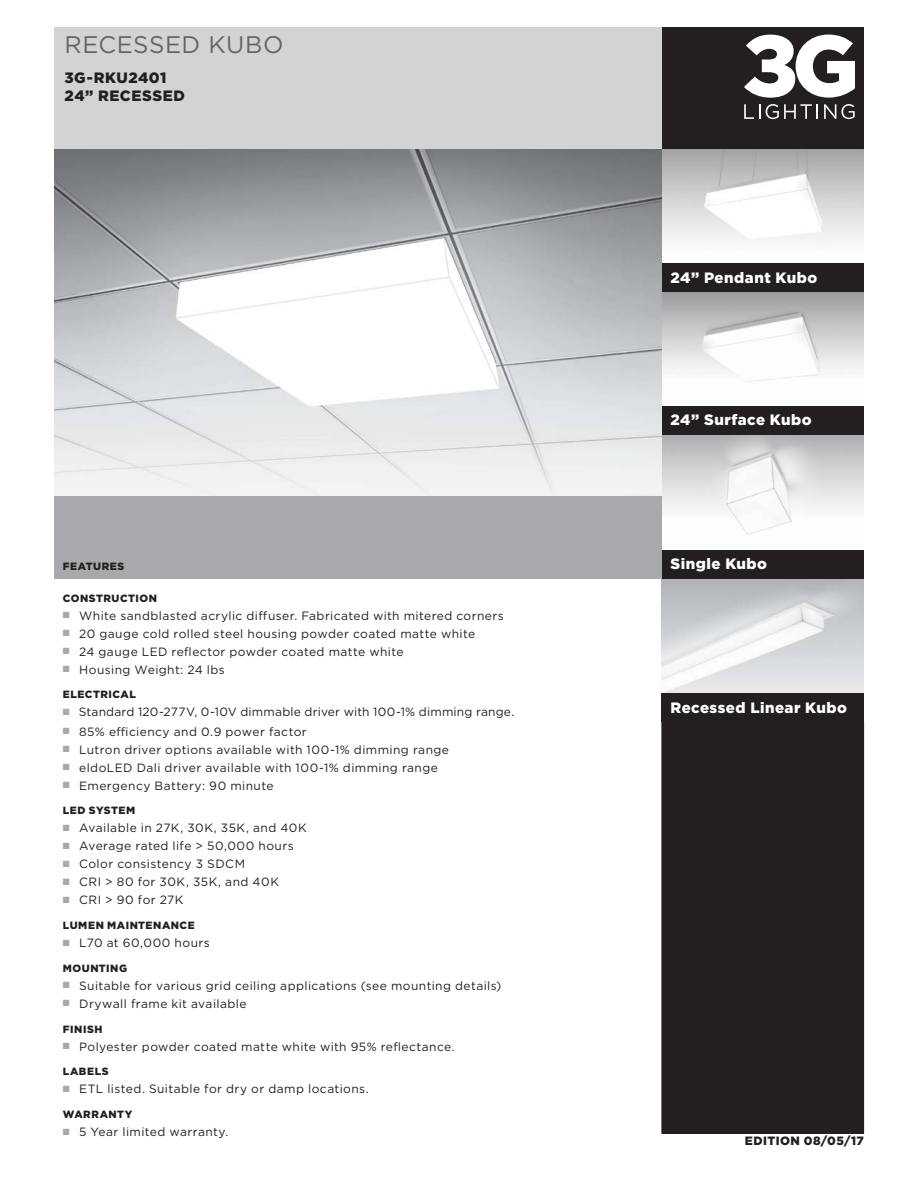
<style>
.page{position:relative;width:918px;height:1188px;background:#fff}
.page>*{position:absolute;margin:0;border:0;box-sizing:border-box;transform-origin:0 0}
.t1{font:24px "Gotham";letter-spacing:.02em;color:#636466}
.t2{font:900 15px "Gotham";letter-spacing:.035em;color:#fff}
.t3{font:900 15px/18px "Gotham";letter-spacing:.03em;color:#231f20}
.t4{font:12px/18px "Gotham";letter-spacing:.035em;color:#231f20}
.t5{font:900 12px "Gotham";letter-spacing:.04em;color:#231f20}
.t6{font:900 10.5px "Gotham";letter-spacing:.05em;color:#231f20}
</style>
<div class="page">
<div style="left:662px;top:722px;width:202px;height:411px;background:#231f20"></div>
<div style="left:662px;top:721px;width:202px;height:413px;border:1px solid #231f20"></div>
<div style="left:662px;top:27px;width:202px;height:123px;background:#231f20"></div>
<div style="left:54px;top:27px;width:608px;height:122px;background:#d1d3d4"></div>
<img style="left:662px;top:434px;width:202px;height:117px">
<img style="left:662px;top:149px;width:202px;height:92px">
<img style="left:662px;top:292px;width:202px;height:90px">
<img style="left:662px;top:579px;width:202px;height:114px">
<div style="left:662px;top:551px;width:202px;height:28px;background:#231f20"></div>
<div style="left:662px;top:693px;width:202px;height:28px;background:#231f20"></div>
<div style="left:662px;top:406px;width:202px;height:28px;background:#231f20"></div>
<div style="left:662px;top:263px;width:202px;height:28px;background:#231f20"></div>
<svg style="left:744px;top:35px;width:111px;height:63px"></svg>
<svg style="left:824px;top:104px;width:31px;height:15px"></svg>
<svg style="left:744px;top:104px;width:16px;height:15px"></svg>
<svg style="left:766px;top:104px;width:52px;height:15px"></svg>
<div style="left:54px;top:496px;width:608px;height:83px;background:#a7a9ac"></div>
<img style="left:54px;top:149px;width:608px;height:347px">
<h1 class="t1" style="left:64px;top:35px;width:220px">RECESSED KUBO</h1>
<p class="t3" style="left:64px;top:70px;width:122px">3G-RKU2401<br>24” RECESSED</p>
<p class="t6" style="left:63px;top:563px;width:63px">FEATURES</p>
<p class="t6" style="left:63px;top:594px;width:96px">CONSTRUCTION</p>
<p class="t4" style="left:79px;top:607px;width:426px">White sandblasted acrylic diffuser. Fabricated with mitered corners 20 gauge cold rolled steel housing powder coated matte white<br>24 gauge LED reflector powder coated matte white<br>Housing Weight: 24 lbs</p>
<p class="t6" style="left:63px;top:691px;width:74px">ELECTRICAL</p>
<p class="t4" style="left:79px;top:703px;width:437px;line-height:19.4px">Standard 120-277V, 0-10V dimmable driver with 100-1% dimming range.<br>85% efficiency and 0.9 power factor</p>
<p class="t4" style="left:79px;top:741px;width:371px">Lutron driver options available with 100-1% dimming range eldoLED Dali driver available with 100-1% dimming range<br>Emergency Battery: 90 minute</p>
<p class="t6" style="left:63px;top:807px;width:74px">LED SYSTEM</p>
<p class="t4" style="left:79px;top:820px;width:229px">Available in 27K, 30K, 35K, and 40K<br>Average rated life &gt; 50,000 hours<br>Color consistency 3 SDCM<br>CRI &gt; 80 for 30K, 35K, and 40K<br>CRI &gt; 90 for 27K</p>
<p class="t6" style="left:63px;top:922px;width:133px">LUMEN MAINTENANCE</p>
<p class="t4" style="left:79px;top:935px;width:132px">L70 at 60,000 hours</p>
<p class="t6" style="left:63px;top:964px;width:66px">MOUNTING</p>
<p class="t4" style="left:79px;top:978px;width:424px">Suitable for various grid ceiling applications (see mounting details)<br>Drywall frame kit available</p>
<p class="t6" style="left:63px;top:1025px;width:41px">FINISH</p>
<p class="t4" style="left:79px;top:1038px;width:377px">Polyester powder coated matte white with 95% reflectance.</p>
<p class="t6" style="left:63px;top:1068px;width:47px">LABELS</p>
<p class="t4" style="left:79px;top:1081px;width:291px">ETL listed. Suitable for dry or damp locations.</p>
<p class="t6" style="left:63px;top:1111px;width:71px">WARRANTY</p>
<p class="t4" style="left:79px;top:1124px;width:151px">5 Year limited warranty.</p>
<p class="t2" style="left:671px;top:272px;width:148px">24” Pendant Kubo</p>
<p class="t2" style="left:671px;top:414px;width:143px">24” Surface Kubo</p>
<p class="t2" style="left:671px;top:558px;width:98px">Single Kubo</p>
<p class="t2" style="left:671px;top:702px;width:178px">Recessed Linear Kubo</p>
<p class="t5" style="left:745px;top:1136px;width:121px">EDITION 08/05/17</p>
</div>
